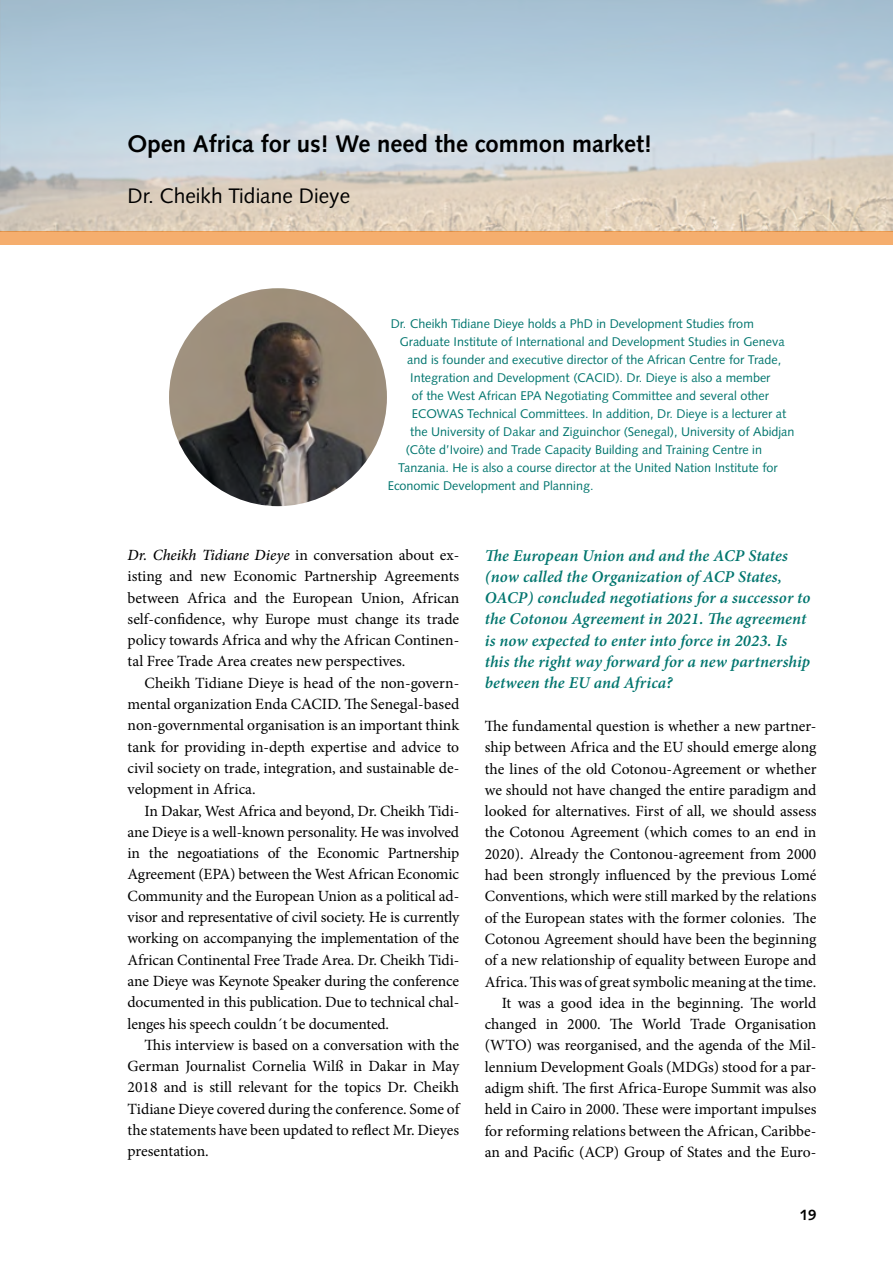
<style>
.page{position:relative;width:893px;height:1263px;background:#fff}
.page>*{position:absolute;margin:0;border:0;box-sizing:border-box;transform-origin:0 0}
.t1{font:700 24px "Syntax";color:#000}
.t2{font:21px "Syntax";color:#000}
.t3{font:italic 600 16.5px/21.3px "Minion Pro";letter-spacing:.005em;color:#00756e}
.t4{font:15.6px/21.3px "Minion Pro";letter-spacing:-.005em;color:#000;text-align:justify}
.t5{font:700 15px "Syntax";color:#000}
.t6{font:12.6px "Syntax";color:#00756e}
.s1{font-weight:500;font-style:italic}
</style>
<div class="page">
<img style="left:0;top:0;width:893px;height:232px">
<div style="left:0;top:232px;width:893px;height:13px;background:#f5ae6e"></div>
<img style="left:169px;top:288px;width:218px;height:218px;border-radius:109px">
<h1 class="t1" style="left:128px;top:130px;width:526px">Open Africa for us! We need the common market!</h1>
<h2 class="t2" style="left:128px;top:183px;width:224px">Dr. Cheikh Tidiane Dieye</h2>
<p class="t6" style="left:391px;top:317px;width:365px">Dr. Cheikh Tidiane Dieye holds a PhD in Development Studies from</p>
<p class="t6" style="left:400px;top:335px;width:387px">Graduate Institute of International and Development Studies in Geneva</p>
<p class="t6" style="left:407px;top:353px;width:376px">and is founder and executive director of the African Centre for Trade,</p>
<p class="t6" style="left:410px;top:371px;width:362px">Integration and Development (CACID). Dr. Dieye is also a member</p>
<p class="t6" style="left:412px;top:389px;width:359px">of the West African EPA Negotiating Committee and several other</p>
<p class="t6" style="left:412px;top:407px;width:376px">ECOWAS Technical Committees. In addition, Dr. Dieye is a lecturer at</p>
<p class="t6" style="left:410px;top:425px;width:386px">the University of Dakar and Ziguinchor (Senegal), University of Abidjan</p>
<p class="t6" style="left:406px;top:443px;width:358px">(Côte d’Ivoire) and Trade Capacity Building and Training Centre in</p>
<p class="t6" style="left:398px;top:461px;width:381px">Tanzania. He is also a course director at the United Nation Institute for</p>
<p class="t6" style="left:388px;top:479px;width:207px">Economic Development and Planning.</p>
<p class="t4" style="left:128px;top:544px;width:333px"><span class="s1">Dr. Cheikh Tidiane Dieye</span> in conversation about ex&shy;isting and new Economic Partnership Agreements between Africa and the European Union, African self-confidence, why Europe must change its trade policy towards Africa and why the African Continen&shy;tal Free Trade Area creates new perspectives.</p>
<p class="t4" style="left:128px;top:672px;width:333px;text-indent:17px">Cheikh Tidiane Dieye is head of the non-govern&shy;mental organization Enda CACID. The Senegal-based non-governmental organisation is an important think tank for providing in-depth expertise and advice to civil society on trade, integration, and sustainable de&shy;velopment in Africa.</p>
<p class="t4" style="left:128px;top:800px;width:333px;text-indent:17px">In Dakar, West Africa and beyond, Dr. Cheikh Tidi&shy;ane Dieye is a well-known personality. He was involved in the negoatiations of the Economic Partnership Agreement (EPA) between the West African Economic Community and the European Union as a political ad&shy;visor and representative of civil society. He is currently working on accompanying the implementation of the African Continental Free Trade Area. Dr. Cheikh Tidi&shy;ane Dieye was Keynote Speaker during the conference documented in this publication. Due to technical chal&shy;lenges his speech couldn´t be documented.</p>
<p class="t4" style="left:128px;top:1034px;width:333px;text-indent:17px">This interview is based on a conversation with the German Journalist Cornelia Wilß in Dakar in May 2018 and is still relevant for the topics Dr. Cheikh Tidiane Dieye covered during the conference. Some of the statements have been updated to reflect Mr. Dieyes presentation.</p>
<p class="t3" style="left:485px;top:544px;width:327px">The European Union and and the ACP States (now called the Organization of ACP States, OACP) concluded negotiations for a successor to the Cotonou Agreement in 2021. The agreement is now expected to enter into force in 2023. Is this the right way forward for a new partnership between the EU and Africa?</p>
<p class="t4" style="left:485px;top:715px;width:333px;text-align:right">The fundamental question is whether a new partner&shy;ship between Africa and the EU should emerge along the lines of the old Cotonou-Agreement or whether we should not have changed the entire paradigm and looked for alternatives. First of all, we should assess the Cotonou Agreement (which comes to an end in 2020). Already the Contonou-agreement from 2000 had been strongly influenced by the previous Lomé Conventions, which were still marked by the relations of the European states with the former colonies. The Cotonou Agreement should have been the beginning of a new relationship of equality between Europe and Africa. This was of great symbolic meaning at the time.<br>It was a good idea in the beginning. The world changed in 2000. The World Trade Organisation (WTO) was reorganised, and the agenda of the Mil&shy;lennium Development Goals (MDGs) stood for a par&shy;adigm shift. The first Africa-Europe Summit was also held in Cairo in 2000. These were important impulses for reforming relations between the African, Caribbe&shy;an and Pacific (ACP) Group of States and the Euro-</p>
<p class="t5" style="left:800px;top:1206px;width:18px">19</p>
</div>
